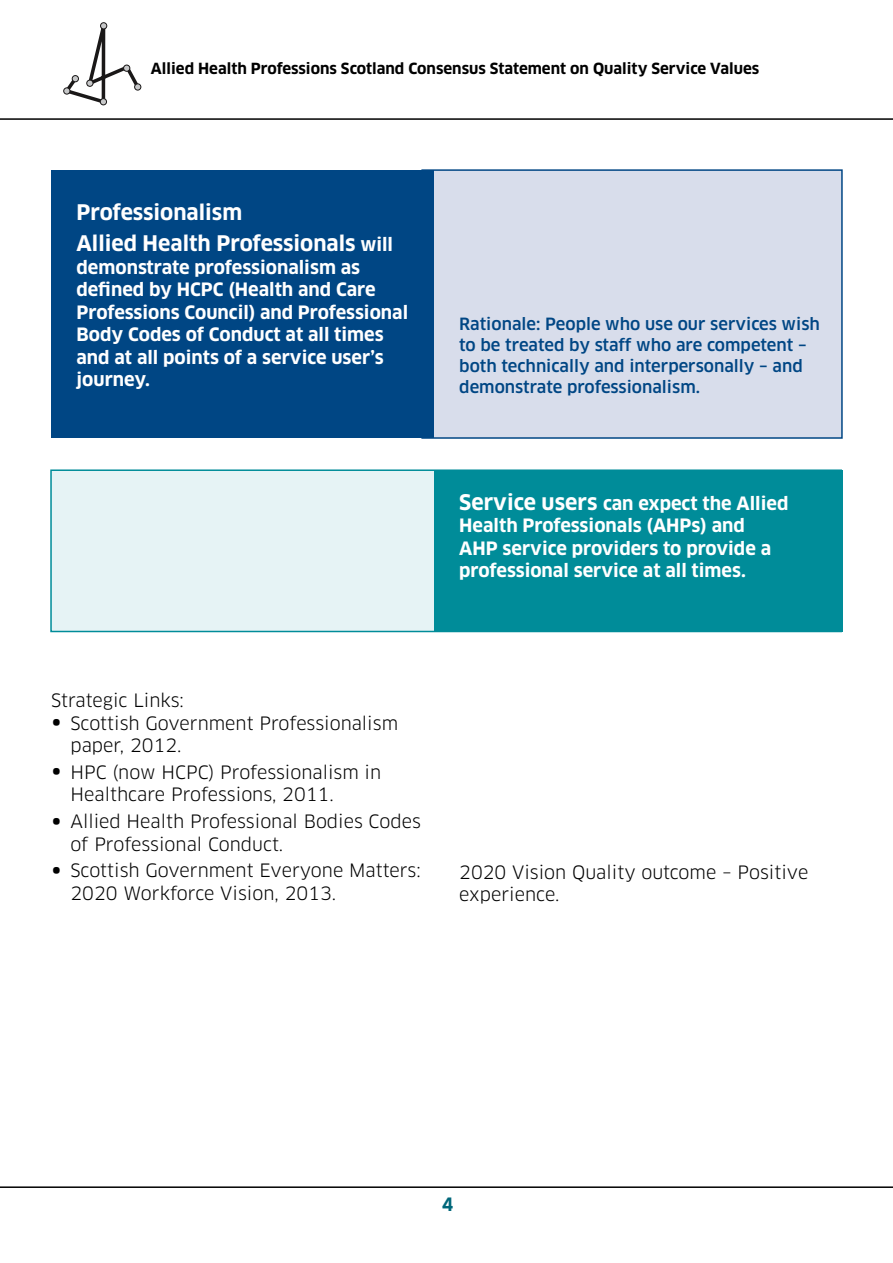
<style>
.page{position:relative;width:893px;height:1263px;background:#fff}
.page>*{position:absolute;margin:0;border:0;box-sizing:border-box;transform-origin:0 0}
.t1{font:700 21px/31px "Clan";color:#fff}
.t2{font:18px/22.5px "Clan";color:#000}
.t3{font:700 18px/22.5px "Clan";color:#fff}
.t4{font:700 18px "Clan";color:#00677a}
.t5{font:500 16.5px/21px "Clan";color:#004684}
.t6{font:700 15px "Clan";color:#000}
.s1{font-size:18px}
.s2{font-size:21px}
.s3{font-size:27px}
</style>
<div class="page">
<svg style="left:63px;top:22px;width:78px;height:83px"></svg>
<div style="left:72px;top:75px;width:7px;height:7px;border:1px solid #1a1818;border-radius:50%"></div>
<hr style="left:0;top:118px;width:893px;height:2px;background:#000">
<hr style="left:0;top:1186px;width:893px;height:2px;background:#000">
<div style="left:421px;top:169px;width:422px;height:270px;background:#d8ddeb;border:2px solid #004684"></div>
<div style="left:51px;top:170px;width:383px;height:268px;background:#004684"></div>
<div style="left:50px;top:469px;width:792px;height:163px;background:#e6f3f5;border:2px solid #008c99"></div>
<div style="left:434px;top:470px;width:409px;height:161px;background:#008c99"></div>
<p class="t6" style="left:151px;top:60px;width:610px">Allied Health Professions Scotland Consensus Statement on Quality Service Values</p>
<p class="t1" style="left:77px;top:198px;width:318px">Professionalism<br>Allied Health Professionals <span class="s1">will</span></p>
<p class="t3" style="left:77px;top:256px;width:333px">demonstrate professionalism as defined by HCPC (Health and Care<br>Professions Council) and Professional<br>Body Codes of Conduct at all times and at all points of a service user’s journey.</p>
<p class="t5" style="left:459px;top:314px;width:362px">Rationale: People who use our services wish to be treated by staff who are competent – both technically and interpersonally – and demonstrate professionalism.</p>
<p class="t3" style="left:459px;top:492px;width:331px"><span class="s2">Service users</span> can expect the Allied Health Professionals (AHPs) and<br>AHP service providers to provide a professional service at all times.</p>
<p class="t2" style="left:51px;top:689px;width:134px">Strategic Links:</p>
<p class="t2" style="left:71px;top:712px;width:329px;text-indent:-19px"><span class="s3">•</span> Scottish Government Professionalism paper, 2012.</p>
<p class="t2" style="left:71px;top:761px;width:312px;text-indent:-19px"><span class="s3">•</span> HPC (now HCPC) Professionalism in<br>Healthcare Professions, 2011.</p>
<p class="t2" style="left:71px;top:810px;width:352px;text-indent:-19px"><span class="s3">•</span> Allied Health Professional Bodies Codes of Professional Conduct.</p>
<p class="t2" style="left:71px;top:860px;width:352px;text-indent:-19px"><span class="s3">•</span> Scottish Government Everyone Matters:<br>2020 Workforce Vision, 2013.</p>
<p class="t2" style="left:459px;top:861px;width:351px">2020 Vision Quality outcome – Positive experience.</p>
<p class="t4" style="left:442px;top:1194px;width:13px">4</p>
</div>
